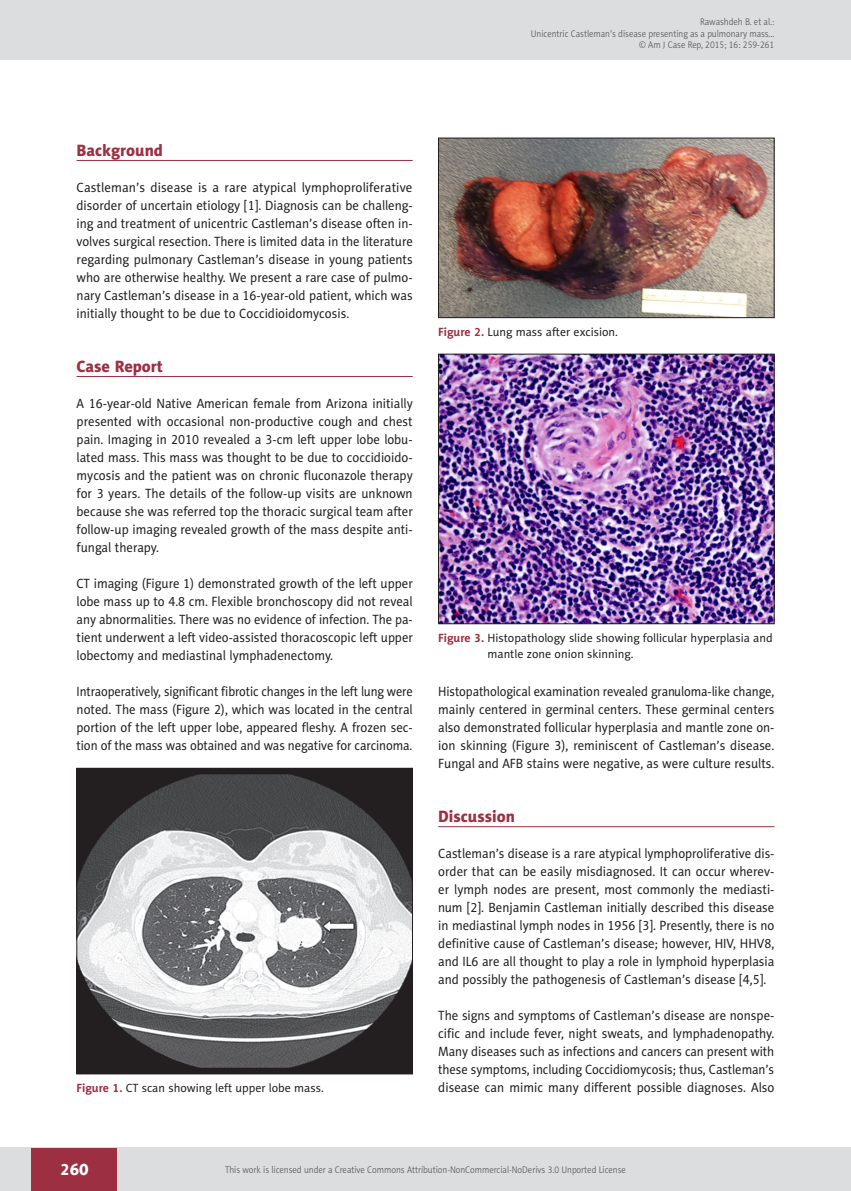
<style>
.page{position:relative;width:851px;height:1191px;background:#fff}
.page>*{position:absolute;margin:0;border:0;box-sizing:border-box;transform-origin:0 0}
.AJCR_Headline_1{font:16.5px "Naomi Sans EFN Heavy";color:#9d2f42}
.t1{font:16.5px "Naomi Sans EFN Heavy";color:#fff}
.AJCR_Body{font:13.5px/18px "Naomi Sans EFN";color:#231f20;text-align:justify;scale:.95 1}
.AJCR_Body-2{font:13.5px/18px "Naomi Sans EFN";color:#231f20;text-align:justify;scale:.96 1}
.AJCR_Body-3{font:13.5px/18px "Naomi Sans EFN";color:#231f20;text-align:justify;scale:.93 1}
.AJCR_Body-4{font:13.5px/18px "Naomi Sans EFN";color:#231f20;text-align:justify;scale:.92 1}
.AJCR_Rycina_tytul{font:12px/15.8px "Naomi Sans EFN";color:#231f20}
.AJCR_pagina_zywa{font:9.75px/11.2px "Naomi Sans EFN Light";color:#57585a;text-align:right;scale:.9 1}
.AJCR_pagina_sygnatur{font:9.75px "Naomi Sans EFN Light";color:#57585a;scale:.9 1}
.s1{font-weight:700;color:#9d2f42}
</style>
<div class="page">
<hr style="left:77px;top:160px;width:335px;height:1px;background:#9d2f42">
<hr style="left:77px;top:376px;width:335px;height:1px;background:#9d2f42">
<hr style="left:438px;top:826px;width:336px;height:1px;background:#9d2f42">
<img style="left:79px;top:770px;width:331px;height:302px">
<div style="left:77px;top:768px;width:335px;height:306px;border:1px solid #231f20"></div>
<img style="left:440px;top:356px;width:332px;height:266px">
<div style="left:438px;top:354px;width:336px;height:270px;border:1px solid #231f20"></div>
<img style="left:440px;top:140px;width:332px;height:176px">
<div style="left:438px;top:138px;width:336px;height:180px;border:1px solid #231f20"></div>
<div style="left:0;top:1148px;width:850px;height:43px;background:#dcdddf"></div>
<div style="left:32px;top:1147px;width:85px;height:43px;background:#9d2f42"></div>
<div style="left:0;top:0;width:850px;height:60px;background:#dcdddf"></div>
<hr style="left:850px;top:0;width:1px;height:60px;background:#dcdddf">
<p class="AJCR_pagina_zywa" style="left:531px;top:16px;width:272px">Rawashdeh B. et al.:<br>Unicentric Castleman’s disease presenting as a pulmonary mass…</p>
<p class="AJCR_pagina_sygnatur" style="left:639px;top:39px;width:152px">© Am J Case Rep, 2015; 16: 259-261</p>
<p class="AJCR_Headline_1" style="left:77px;top:140px;width:88px">Background</p>
<p class="AJCR_Body-2" style="left:77px;top:178px;width:351px">Castleman’s disease is a rare atypical lymphoproliferative disorder of uncertain etiology [1]. Diagnosis can be challeng&shy;ing and treatment of unicentric Castleman’s disease often in&shy;volves surgical resection. There is limited data in the literature regarding pulmonary Castleman’s disease in young patients who are otherwise healthy. We present a rare case of pulmo&shy;nary Castleman’s disease in a 16-year-old patient, which was initially thought to be due to Coccidioidomycosis.</p>
<p class="AJCR_Headline_1" style="left:77px;top:356px;width:88px">Case Report</p>
<p class="AJCR_Body" style="left:77px;top:394px;width:355px">A 16-year-old Native American female from Arizona initially presented with occasional non-productive cough and chest pain. Imaging in 2010 revealed a 3-cm left upper lobe lobu&shy;lated mass. This mass was thought to be due to coccidioido&shy;mycosis and the patient was on chronic fluconazole therapy for 3 years. The details of the follow-up visits are unknown because she was referred top the thoracic surgical team after follow-up imaging revealed growth of the mass despite anti&shy;fungal therapy.</p>
<p class="AJCR_Body" style="left:77px;top:574px;width:355px">CT imaging (Figure 1) demonstrated growth of the left upper lobe mass up to 4.8 cm. Flexible bronchoscopy did not reveal any abnormalities. There was no evidence of infection. The pa&shy;tient underwent a left video-assisted thoracoscopic left upper lobectomy and mediastinal lymphadenectomy.</p>
<p class="AJCR_Body-4" style="left:77px;top:682px;width:367px">Intraoperatively, significant fibrotic changes in the left lung were noted. The mass (Figure 2), which was located in the central portion of the left upper lobe, appeared fleshy. A frozen sec&shy;tion of the mass was obtained and was negative for carcinoma.</p>
<p class="AJCR_Body-3" style="left:438px;top:682px;width:363px">Histopathological examination revealed granuloma-like change, mainly centered in germinal centers. These germinal centers also demonstrated follicular hyperplasia and mantle zone on&shy;ion skinning (Figure 3), reminiscent of Castleman’s disease.<br>Fungal and AFB stains were negative, as were culture results.</p>
<p class="AJCR_Headline_1" style="left:438px;top:806px;width:78px">Discussion</p>
<p class="AJCR_Body" style="left:438px;top:844px;width:355px">Castleman’s disease is a rare atypical lymphoproliferative dis&shy;order that can be easily misdiagnosed. It can occur wherev&shy;er lymph nodes are present, most commonly the mediasti&shy;num [2]. Benjamin Castleman initially described this disease in mediastinal lymph nodes in 1956 [3]. Presently, there is no definitive cause of Castleman’s disease; however, HIV, HHV8, and IL6 are all thought to play a role in lymphoid hyperplasia and possibly the pathogenesis of Castleman’s disease [4,5].</p>
<p class="AJCR_Body" style="left:438px;top:1006px;width:355px">The signs and symptoms of Castleman’s disease are nonspe&shy;cific and include fever, night sweats, and lymphadenopathy.<br>Many diseases such as infections and cancers can present with these symptoms, including Coccidiomycosis; thus, Castleman’s</p>
<p class="AJCR_Rycina_tytul" style="left:77px;top:1080px;width:248px"><span class="s1">Figure 1.</span> CT scan showing left upper lobe mass.</p>
<p class="AJCR_Body" style="left:438px;top:1078px;width:355px">disease can mimic many different possible diagnoses. Also</p>
<p class="AJCR_Rycina_tytul" style="left:438px;top:324px;width:181px"><span class="s1">Figure 2.</span> Lung mass after excision.</p>
<p class="AJCR_Rycina_tytul" style="left:487px;top:630px;width:286px;text-indent:-49px"><span class="s1">Figure 3.</span> Histopathology slide showing follicular hyperplasia and mantle zone onion skinning.</p>
<p class="t1" style="left:60px;top:1159px;width:30px">260</p>
<p class="AJCR_pagina_zywa" style="left:225px;top:1164px;width:447px">This work is licensed under a Creative Commons Attribution-NonCommercial-NoDerivs 3.0 Unported License</p>
</div>
